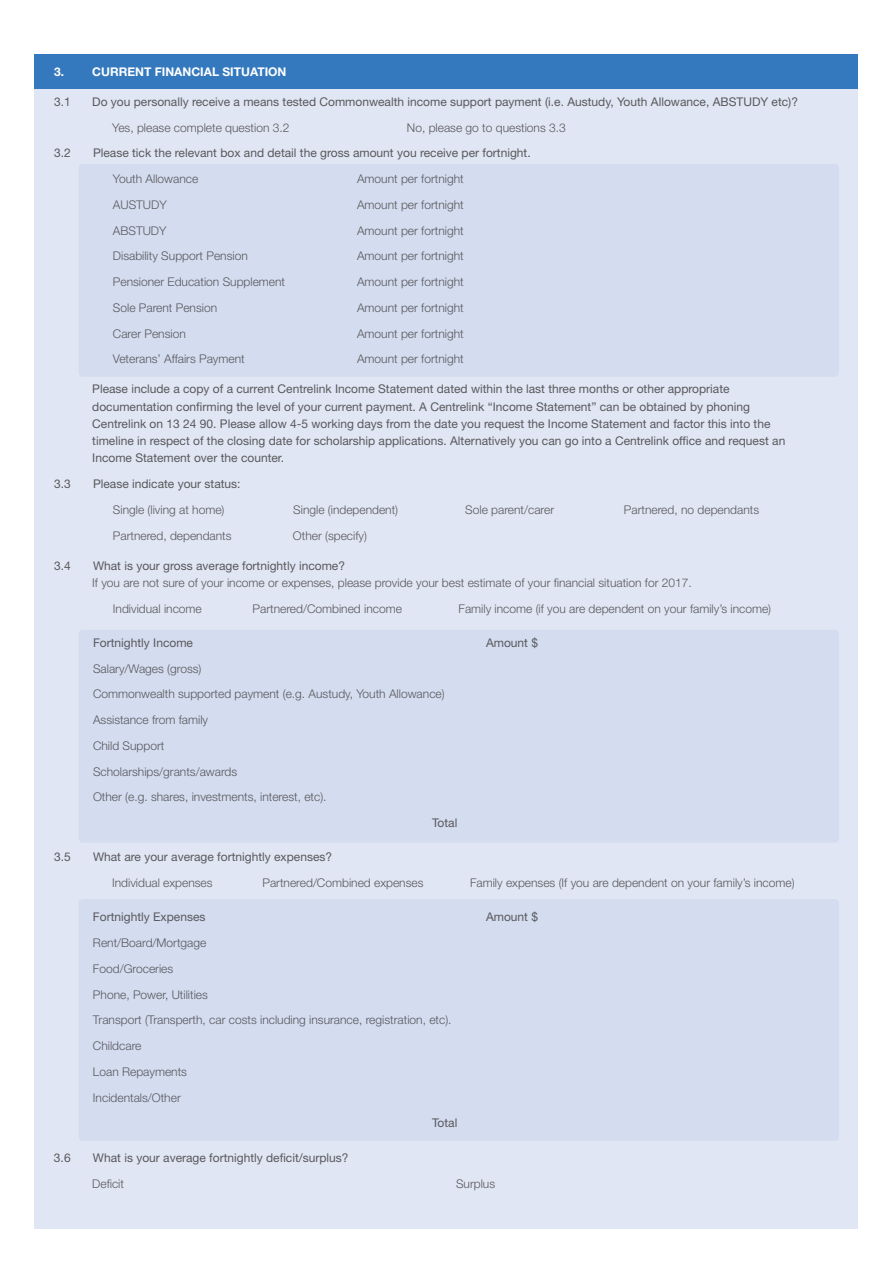
<style>
.page{position:relative;width:893px;height:1263px;background:#fff}
.page>*{position:absolute;margin:0;border:0;box-sizing:border-box;transform-origin:0 0}
.t1{font:300 12px/25.8px "Helvetica Neue LT Std";color:#58595b}
.t2{font:12px/17.2px "Helvetica Neue LT Std";color:#58595b}
.t3{font:700 12px "Helvetica Neue LT Std";color:#fff}
</style>
<div class="page">
<div style="left:35px;top:54px;width:823px;height:1175px;background:#e1e6f4"></div>
<div style="left:35px;top:54px;width:823px;height:34px;background:#3479be"></div>
<div style="left:79px;top:164px;width:760px;height:213px;background:#d4dcf0;border-radius:4px"></div>
<div style="left:79px;top:630px;width:760px;height:213px;background:#d4dcf0;border-radius:4px"></div>
<div style="left:79px;top:899px;width:760px;height:242px;background:#d4dcf0;border-radius:4px"></div>
<p class="t3" style="left:54px;top:64px;width:234px">3. CURRENT FINANCIAL SITUATION</p>
<p class="t2" style="left:54px;top:93px;width:18px">3.1</p>
<p class="t2" style="left:92px;top:93px;width:707px">Do you personally receive a means tested Commonwealth income support payment (i.e. Austudy, Youth Allowance, ABSTUDY etc)?</p>
<p class="t1" style="left:112px;top:114px;width:179px">Yes, please complete question 3.2</p>
<p class="t1" style="left:407px;top:114px;width:160px">No, please go to questions 3.3</p>
<p class="t2" style="left:54px;top:144px;width:18px">3.2</p>
<p class="t2" style="left:93px;top:144px;width:439px">Please tick the relevant box and detail the gross amount you receive per fortnight.</p>
<p class="t1" style="left:113px;top:166px;width:87px">Youth Allowance</p>
<p class="t1" style="left:357px;top:166px;width:108px">Amount per fortnight</p>
<p class="t1" style="left:113px;top:191px;width:55px">AUSTUDY</p>
<p class="t1" style="left:357px;top:191px;width:108px">Amount per fortnight</p>
<p class="t1" style="left:113px;top:217px;width:55px">ABSTUDY</p>
<p class="t1" style="left:357px;top:217px;width:108px">Amount per fortnight</p>
<p class="t1" style="left:113px;top:243px;width:136px">Disability Support Pension</p>
<p class="t1" style="left:357px;top:243px;width:108px">Amount per fortnight</p>
<p class="t1" style="left:113px;top:269px;width:174px">Pensioner Education Supplement</p>
<p class="t1" style="left:357px;top:269px;width:108px">Amount per fortnight</p>
<p class="t1" style="left:113px;top:294px;width:106px">Sole Parent Pension</p>
<p class="t1" style="left:357px;top:294px;width:108px">Amount per fortnight</p>
<p class="t1" style="left:113px;top:320px;width:74px">Carer Pension</p>
<p class="t1" style="left:357px;top:320px;width:108px">Amount per fortnight</p>
<p class="t1" style="left:113px;top:346px;width:133px">Veterans’ Affairs Payment</p>
<p class="t1" style="left:357px;top:346px;width:108px">Amount per fortnight</p>
<p class="t2" style="left:92px;top:380px;width:694px">Please include a copy of a current Centrelink Income Statement dated within the last three months or other appropriate documentation confirming the level of your current payment. A Centrelink “Income Statement” can be obtained by phoning Centrelink on 13 24 90. Please allow 4-5 working days from the date you request the Income Statement and factor this into the timeline in respect of the closing date for scholarship applications. Alternatively you can go into a Centrelink office and request an Income Statement over the counter.</p>
<p class="t2" style="left:54px;top:475px;width:18px">3.3</p>
<p class="t2" style="left:93px;top:475px;width:149px">Please indicate your status:</p>
<p class="t1" style="left:113px;top:496px;width:113px">Single (living at home)</p>
<p class="t1" style="left:293px;top:496px;width:106px">Single (independent)</p>
<p class="t1" style="left:465px;top:496px;width:90px">Sole parent/carer</p>
<p class="t1" style="left:624px;top:496px;width:137px">Partnered, no dependants</p>
<p class="t1" style="left:113px;top:522px;width:120px">Partnered, dependants</p>
<p class="t1" style="left:293px;top:522px;width:76px">Other (specify)</p>
<p class="t2" style="left:54px;top:556px;width:18px">3.4</p>
<p class="t2" style="left:93px;top:556px;width:254px">What is your gross average fortnightly income?</p>
<p class="t1" style="left:113px;top:569px;width:580px;text-indent:-21px">If you are not sure of your income or expenses, please provide your best estimate of your financial situation for 2017.<br>Individual income</p>
<p class="t1" style="left:253px;top:595px;width:151px">Partnered/Combined income</p>
<p class="t1" style="left:459px;top:595px;width:314px">Family income (if you are dependent on your family’s income)</p>
<p class="t2" style="left:93px;top:634px;width:102px">Fortnightly Income</p>
<p class="t2" style="left:486px;top:634px;width:54px">Amount $</p>
<p class="t1" style="left:93px;top:655px;width:353px">Salary/Wages (gross)<br>Commonwealth supported payment (e.g. Austudy, Youth Allowance)<br>Assistance from family<br>Child Support<br>Scholarships/grants/awards<br>Other (e.g. shares, investments, interest, etc).</p>
<p class="t2" style="left:432px;top:814px;width:27px">Total</p>
<p class="t2" style="left:54px;top:848px;width:18px">3.5</p>
<p class="t2" style="left:93px;top:848px;width:241px">What are your average fortnightly expenses?</p>
<p class="t1" style="left:112px;top:870px;width:102px">Individual expenses</p>
<p class="t1" style="left:262px;top:870px;width:162px">Partnered/Combined expenses</p>
<p class="t1" style="left:470px;top:870px;width:326px">Family expenses (If you are dependent on your family’s income)</p>
<p class="t2" style="left:93px;top:908px;width:114px">Fortnightly Expenses</p>
<p class="t2" style="left:486px;top:908px;width:54px">Amount $</p>
<p class="t1" style="left:93px;top:930px;width:360px">Rent/Board/Mortgage<br>Food/Groceries<br>Phone, Power, Utilities<br>Transport (Transperth, car costs including insurance, registration, etc).<br>Childcare<br>Loan Repayments<br>Incidentals/Other</p>
<p class="t2" style="left:432px;top:1114px;width:27px">Total</p>
<p class="t2" style="left:54px;top:1149px;width:18px">3.6</p>
<p class="t2" style="left:93px;top:1149px;width:257px">What is your average fortnightly deficit/surplus?</p>
<p class="t1" style="left:92px;top:1170px;width:33px">Deficit</p>
<p class="t1" style="left:456px;top:1170px;width:41px">Surplus</p>
</div>
